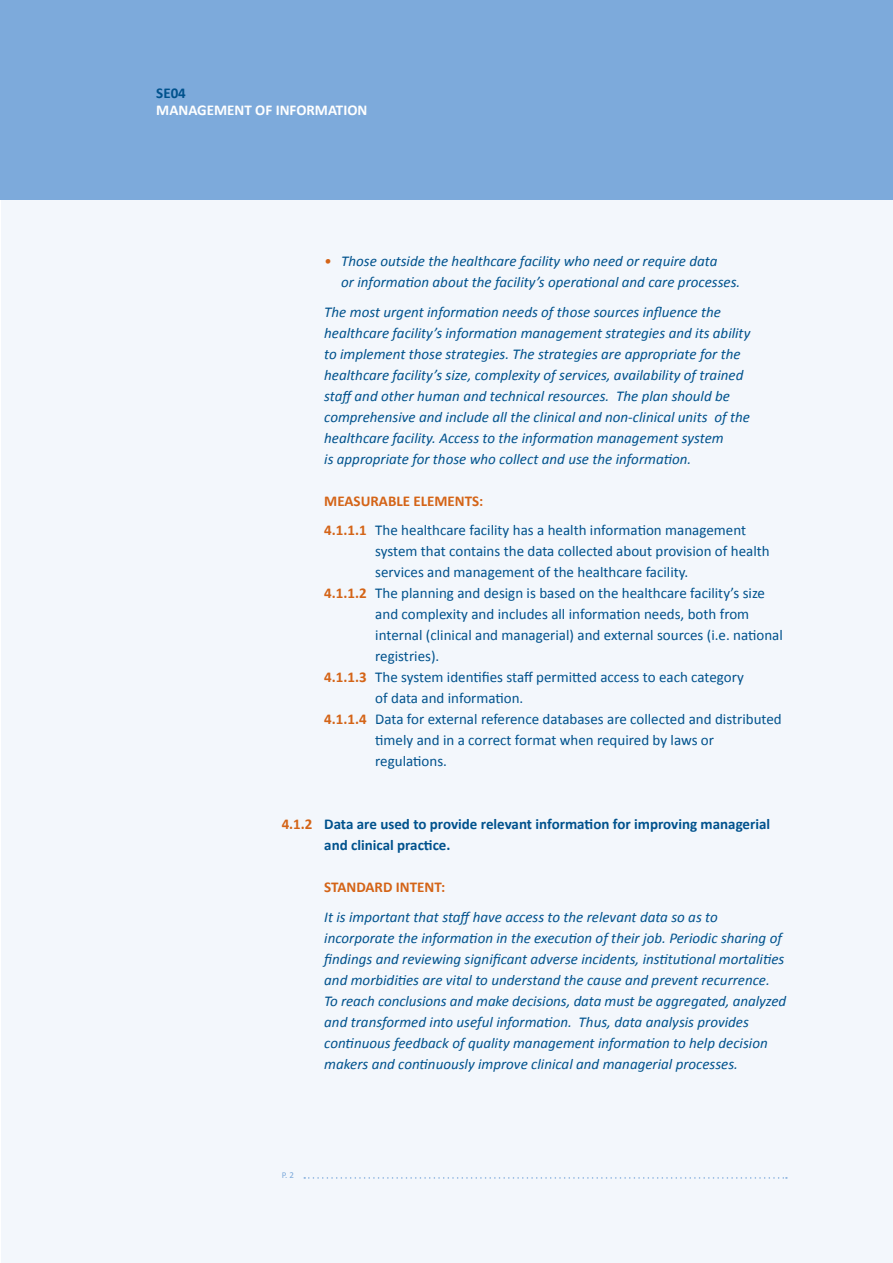
<style>
.page{position:relative;width:893px;height:1263px;background:#fff}
.page>*{position:absolute;margin:0;border:0;box-sizing:border-box;transform-origin:0 0}
.t1{font:italic 15px/21px "Calibri";color:#00528d}
.t2{font:15px/29.5px "Calibri";color:#00528d}
.t3{font:700 15px/21px "Calibri";color:#00528d}
.t4{font:700 15px "Calibri";color:#fff}
.t5{font:700 15px "Calibri";color:#d46417}
.t6{font:9px "Calibri";color:#7daadb}
.s1{color:#d46417}
.s2{font-weight:700;color:#d46417}
</style>
<div class="page">
<div style="left:1px;top:0;width:892px;height:1263px;background:#f3f7fc"></div>
<svg style="left:304px;top:1177px;width:483px;height:2px"></svg>
<div style="left:0;top:0;width:893px;height:200px;background:#7daadb"></div>
<p class="t3" style="left:156px;top:82px;width:31px">SE04</p>
<p class="t4" style="left:156px;top:101px;width:213px">MANAGEMENT OF INFORMATION</p>
<p class="t1" style="left:341px;top:250px;width:401px;text-indent:-17px"><span class="s1">•</span> Those outside the healthcare facility who need or require data<br>or information about the facility’s operational and care processes.</p>
<p class="t1" style="left:324px;top:301px;width:428px">The most urgent information needs of those sources influence the healthcare facility’s information management strategies and its ability to implement those strategies. The strategies are appropriate for the healthcare facility’s size, complexity of services, availability of trained staff and other human and technical resources. The plan should be comprehensive and include all the clinical and non-clinical units of the healthcare facility. Access to the information management system<br>is appropriate for those who collect and use the information.</p>
<p class="t2" style="left:324px;top:485px;width:423px"><span class="s2">MEASURABLE ELEMENTS:<br>4.1.1.1</span> The healthcare facility has a health information management</p>
<p class="t2" style="left:375px;top:536px;width:396px">system that contains the data collected about provision of health</p>
<p class="t2" style="left:375px;top:557px;width:315px">services and management of the healthcare facility.</p>
<p class="t2" style="left:324px;top:578px;width:442px"><span class="s2">4.1.1.2</span> The planning and design is based on the healthcare facility’s size</p>
<p class="t2" style="left:375px;top:599px;width:375px">and complexity and includes all information needs, both from</p>
<p class="t2" style="left:375px;top:620px;width:409px">internal (clinical and managerial) and external sources (i.e. national</p>
<p class="t2" style="left:375px;top:641px;width:66px">registries).</p>
<p class="t2" style="left:324px;top:662px;width:421px"><span class="s2">4.1.1.3</span> The system identifies staff permitted access to each category</p>
<p class="t2" style="left:375px;top:683px;width:150px">of data and information.</p>
<p class="t2" style="left:324px;top:704px;width:459px"><span class="s2">4.1.1.4</span> Data for external reference databases are collected and distributed</p>
<p class="t2" style="left:375px;top:725px;width:340px">timely and in a correct format when required by laws or</p>
<p class="t2" style="left:375px;top:746px;width:73px">regulations.</p>
<p class="t3" style="left:324px;top:813px;width:447px;text-indent:-43px"><span class="s1">4.1.2</span> Data are used to provide relevant information for improving managerial and clinical practice.</p>
<p class="t5" style="left:324px;top:878px;width:123px">STANDARD INTENT:</p>
<p class="t1" style="left:324px;top:906px;width:463px">It is important that staff have access to the relevant data so as to incorporate the information in the execution of their job. Periodic sharing of findings and reviewing significant adverse incidents, institutional mortalities and morbidities are vital to understand the cause and prevent recurrence.<br>To reach conclusions and make decisions, data must be aggregated, analyzed and transformed into useful information. Thus, data analysis provides continuous feedback of quality management information to help decision makers and continuously improve clinical and managerial processes.</p>
<p class="t6" style="left:282px;top:1169px;width:14px">P. 2</p>
</div>
